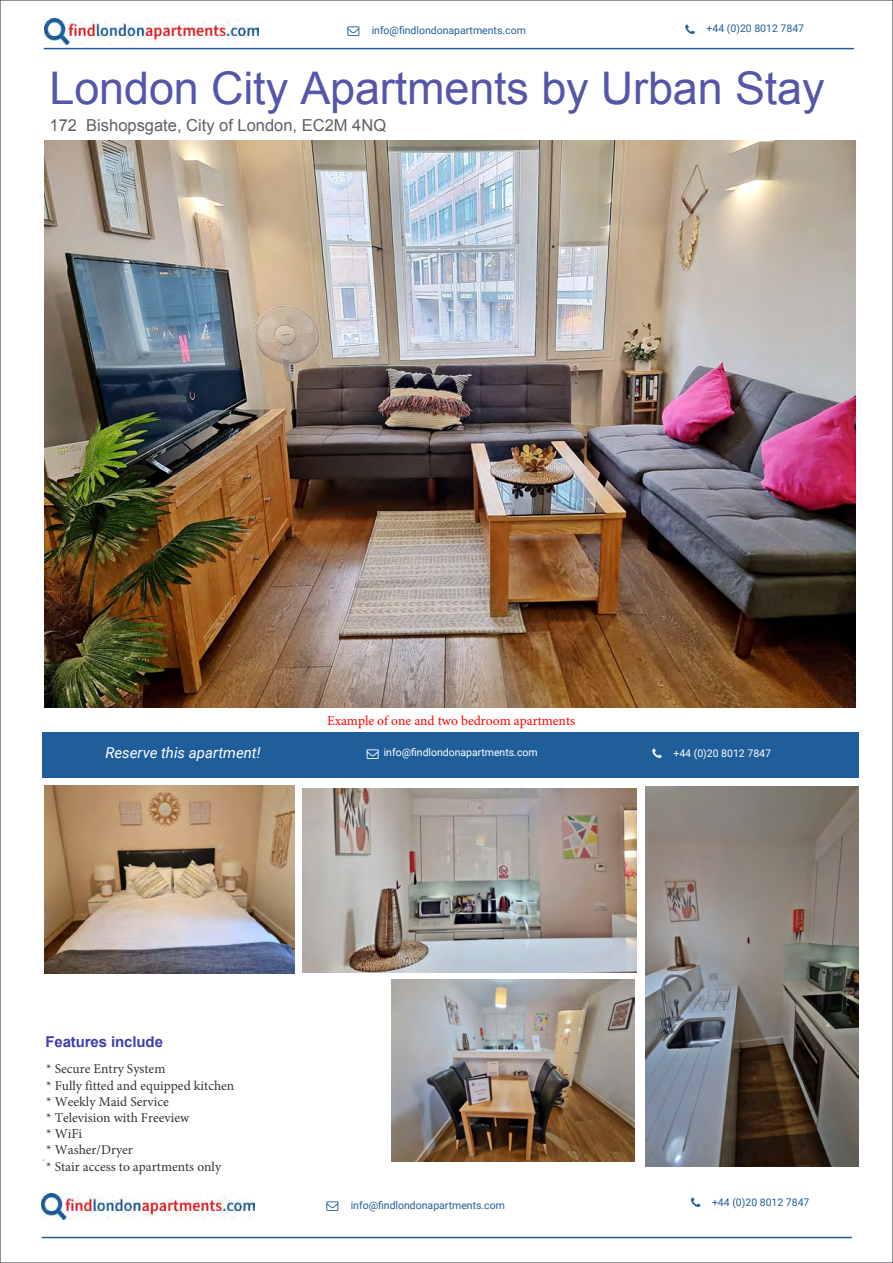
<style>
.page{position:relative;width:893px;height:1263px;background:#fff}
.page>*{position:absolute;margin:0;border:0;box-sizing:border-box;transform-origin:0 0}
.t1{font:45px "Arial";letter-spacing:-.005em;color:#55a}
.t2{font:16.5px "Arial";color:#5d6067}
.t3{font:italic 15px "Roboto";color:#fff}
.t4{font:700 15px "Arial";letter-spacing:-.005em;color:#4040aa}
.t5{font:13.5px/16.2px "Minion Pro";color:#333}
.t6{font:13.5px "Minion Pro";color:#f00}
.t7{font:10.5px "Roboto";color:#205e9b}
.t8{font:10.5px "Roboto";color:#fff}
</style>
<div class="page">
<img style="left:45px;top:19px;width:213px;height:25px">
<hr style="left:44px;top:48px;width:810px;height:1px;background:#205e9b">
<div style="left:43px;top:733px;width:816px;height:45px;background:#205e9b"></div>
<img style="left:41px;top:1193px;width:214px;height:26px">
<hr style="left:42px;top:1237px;width:810px;height:1px;background:#205e9b">
<img style="left:45px;top:141px;width:810px;height:566px">
<img style="left:44px;top:785px;width:250px;height:188px">
<img style="left:302px;top:788px;width:334px;height:184px">
<img style="left:645px;top:786px;width:213px;height:380px">
<img style="left:392px;top:979px;width:243px;height:183px">
<p class="t7" style="left:372px;top:24px;width:156px">info@findlondonapartments.com</p>
<p class="t7" style="left:707px;top:22px;width:99px">+44 (0)20 8012 7847</p>
<p class="t1" style="left:50px;top:58px;width:777px">London City Apartments by Urban Stay</p>
<p class="t2" style="left:50px;top:115px;width:338px">172 Bishopsgate, City of London, EC2M 4NQ</p>
<p class="t6" style="left:327px;top:711px;width:250px">Example of one and two bedroom apartments</p>
<p class="t3" style="left:105px;top:744px;width:157px">Reserve this apartment!</p>
<p class="t8" style="left:384px;top:746px;width:155px">info@findlondonapartments.com</p>
<p class="t8" style="left:673px;top:747px;width:99px">+44 (0)20 8012 7847</p>
<p class="t4" style="left:45px;top:1032px;width:119px">Features include</p>
<p class="t5" style="left:46px;top:1061px;width:190px">* Secure Entry System<br>* Fully fitted and equipped kitchen * Weekly Maid Service<br>* Television with Freeview<br>* WiFi<br>* Washer/Dryer<br>* Stair access to apartments only</p>
<p class="t7" style="left:351px;top:1199px;width:156px">info@findlondonapartments.com</p>
<p class="t7" style="left:712px;top:1196px;width:99px">+44 (0)20 8012 7847</p>
</div>
